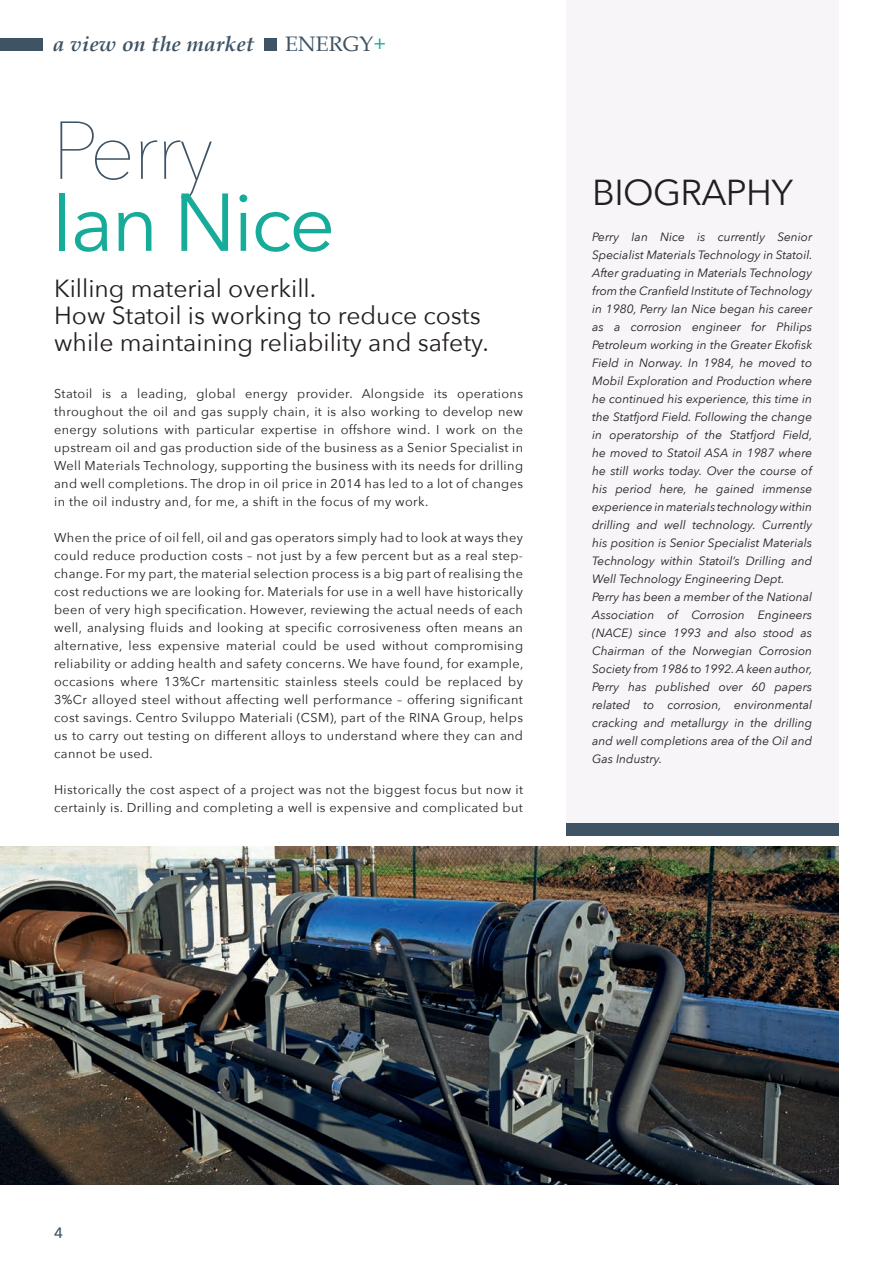
<style>
.page{position:relative;width:893px;height:1263px;background:#fff}
.page>*{position:absolute;margin:0;border:0;box-sizing:border-box;transform-origin:0 0}
.t1{font:81px "Avenir Next";letter-spacing:-.03em;color:#16ac99}
.t2{font:200 81px "Avenir Next";letter-spacing:-.03em;color:#3e5364}
.Body_reverse{font:36px "Avenir Next";letter-spacing:-.02em;color:#231f20}
.Head_1{font:24.75px "Avenir Next";color:#231f20}
.Subheading{font:italic 700 21px "Book Antiqua";letter-spacing:.01em;color:#3e5364}
.Subheading-2{font:21px "Book Antiqua";letter-spacing:.01em;color:#3e5364}
.Subheading-3{font:500 15px "Avenir Next";color:#3e5364}
.Body{font:12.75px/18px "Avenir Next";letter-spacing:.03em;color:#231f20;text-align:justify}
.Body-2{font:italic 12px/18px "Avenir Next";color:#231f20;text-align:justify}
.s1{color:#16ac99}
</style>
<div class="page">
<div style="left:0;top:38px;width:43px;height:13px;background:#3e5364"></div>
<div style="left:264px;top:38px;width:13px;height:13px;background:#3e5364"></div>
<div style="left:567px;top:0;width:272px;height:829px;background:#f7f5f7"></div>
<div style="left:567px;top:823px;width:272px;height:12px;background:#3e5364"></div>
<img style="left:0;top:846px;width:839px;height:338px">
<p class="Subheading" style="left:53px;top:32px;width:203px">a view on the market</p>
<p class="Subheading-2" style="left:285px;top:31px;width:103px">ENERGY<span class="s1">+</span></p>
<p class="t2" style="left:52px;top:82px;width:163px">Perry</p>
<p class="t1" style="left:52px;top:154px;width:285px">Ian Nice</p>
<p class="Head_1" style="left:54px;top:268px;width:264px">Killing material overkill.</p>
<p class="Head_1" style="left:54px;top:295px;width:428px">How Statoil is working to reduce costs</p>
<p class="Head_1" style="left:54px;top:322px;width:436px">while maintaining reliability and safety.</p>
<p class="Body" style="left:54px;top:384px;width:470px">Statoil is a leading, global energy provider. Alongside its operations throughout the oil and gas supply chain, it is also working to develop new energy solutions with particular expertise in offshore wind. I work on the upstream oil and gas production side of the business as a Senior Specialist in Well Materials Technology, supporting the business with its needs for drilling and well completions. The drop in oil price in 2014 has led to a lot of changes in the oil industry and, for me, a shift in the focus of my work.</p>
<p class="Body" style="left:54px;top:528px;width:471px">When the price of oil fell, oil and gas operators simply had to look at ways they could reduce production costs – not just by a few percent but as a real step&shy;change. For my part, the material selection process is a big part of realising the cost reductions we are looking for. Materials for use in a well have historically been of very high specification. However, reviewing the actual needs of each well, analysing fluids and looking at specific corrosiveness often means an alternative, less expensive material could be used without compromising reliability or adding health and safety concerns. We have found, for example, occasions where 13%Cr martensitic stainless steels could be replaced by 3%Cr alloyed steel without affecting well performance – offering significant cost savings. Centro Sviluppo Materiali (CSM), part of the RINA Group, helps us to carry out testing on different alloys to understand where they can and cannot be used.</p>
<p class="Body" style="left:54px;top:780px;width:470px">Historically the cost aspect of a project was not the biggest focus but now it certainly is. Drilling and completing a well is expensive and complicated but</p>
<p class="Body_reverse" style="left:592px;top:162px;width:202px">BIOGRAPHY</p>
<p class="Body-2" style="left:592px;top:227px;width:222px">Perry Ian Nice is currently Senior<br>Specialist Materials Technology in Statoil.</p>
<p class="Body-2" style="left:592px;top:263px;width:222px">After graduating in Materials Technology from the Cranfield Institute of Technology in 1980, Perry Ian Nice began his career as a corrosion engineer for Philips Petroleum working in the Greater Ekofisk Field in Norway. In 1984, he moved to Mobil Exploration and Production where he continued his experience, this time in the Statfjord Field. Following the change in operatorship of the Statfjord Field, he moved to Statoil ASA in 1987 where he still works today. Over the course of his period here, he gained immense experience in materials technology within drilling and well technology. Currently his position is Senior Specialist Materials Technology within Statoil’s Drilling and Well Technology Engineering Dept.</p>
<p class="Body-2" style="left:592px;top:587px;width:222px">Perry has been a member of the National Association of Corrosion Engineers (NACE) since 1993 and also stood as Chairman of the Norwegian Corrosion Society from 1986 to 1992. A keen author, Perry has published over 60 papers related to corrosion, environmental cracking and metallurgy in the drilling and well completions area of the Oil and Gas Industry.</p>
<p class="Subheading-3" style="left:54px;top:1220px;width:10px">4</p>
</div>
